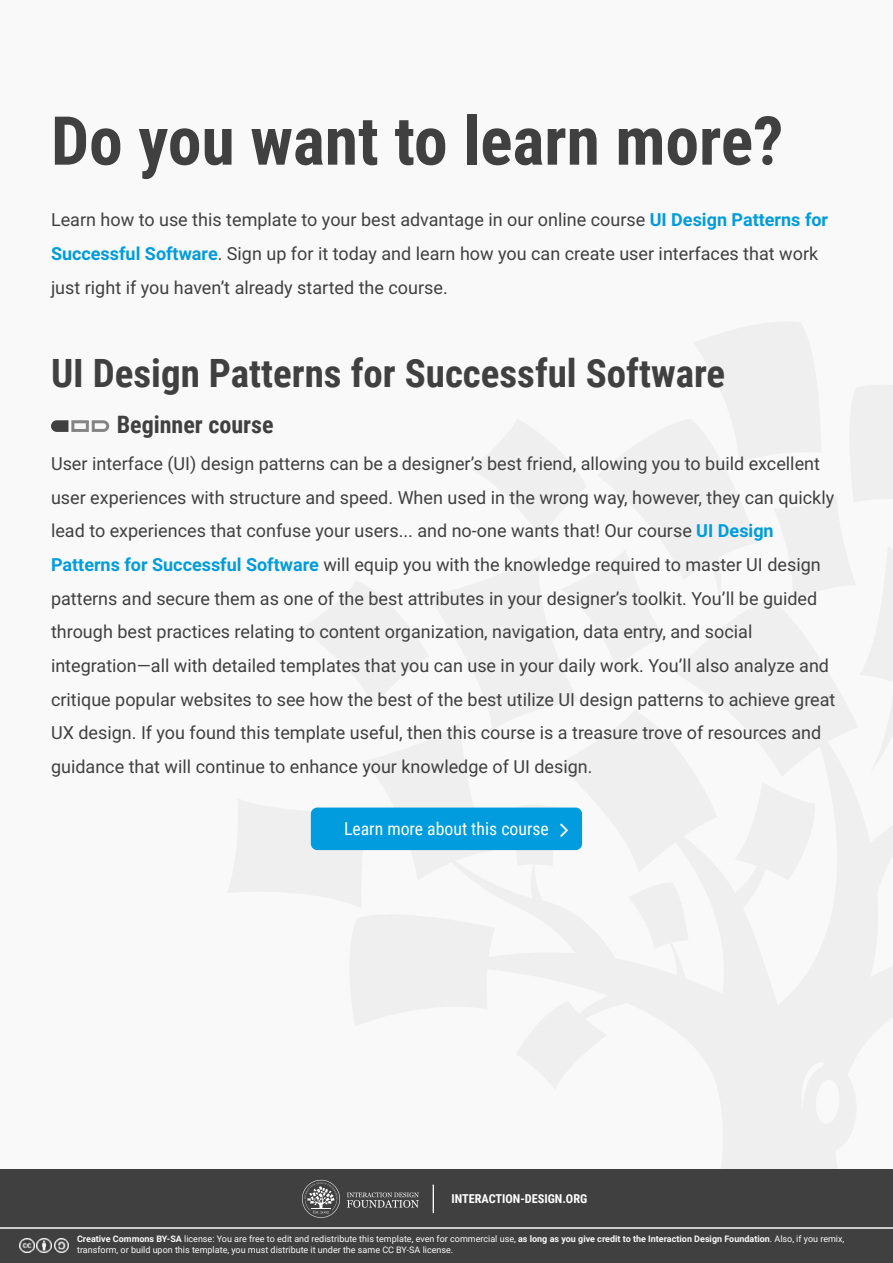
<style>
.page{position:relative;width:893px;height:1263px;background:#f9f9f9}
.page>*{position:absolute;margin:0;border:0;box-sizing:border-box;transform-origin:0 0}
.t1{font:700 67.5px "Roboto Condensed";color:#404040}
.t2{font:700 39px "Roboto Condensed";color:#404040}
.t3{font:700 24px "Roboto Condensed";color:#404040}
.t4{font:18px/33.6px "Roboto";color:#404040}
.t5{font:17.7px "Roboto Condensed";color:#fff}
.t6{font:700 12.3px "Roboto Condensed";color:#fff}
.t7{font:9px/10.8px "Roboto";color:#f9f9f9}
.s1{font-weight:700;color:#009cde}
.s2{font-weight:700}
</style>
<div class="page">
<div style="left:0;top:1228px;width:893px;height:35px;background:#404040"></div>
<div style="left:0;top:1170px;width:893px;height:58px;background:#404040"></div>
<svg style="left:347px;top:1192px;width:72px;height:16px"></svg>
<svg style="left:302px;top:1180px;width:38px;height:38px"></svg>
<svg style="left:433px;top:1184px;width:1px;height:29px"></svg>
<img style="left:54px;top:1238px;width:15px;height:15px">
<img style="left:37px;top:1238px;width:14px;height:15px">
<img style="left:20px;top:1238px;width:14px;height:15px">
<hr style="left:0;top:1227px;width:893px;height:2px;background:#f9f9f9">
<svg style="left:51px;top:420px;width:58px;height:12px"></svg>
<div style="left:311px;top:807px;width:271px;height:43px;background:#009cde;border-radius:6px"></div>
<h1 class="t1" style="left:51px;top:102px;width:734px">Do you want to learn more?</h1>
<p class="t4" style="left:51px;top:203px;width:779px">Learn how to use this template to your best advantage in our online course <span class="s1">UI Design Patterns for<br>Successful Software</span>. Sign up for it today and learn how you can create user interfaces that work just right if you haven’t already started the course.</p>
<h2 class="t2" style="left:51px;top:351px;width:676px">UI Design Patterns for Successful Software</h2>
<h3 class="t3" style="left:117px;top:410px;width:158px">Beginner course</h3>
<p class="t4" style="left:51px;top:447px;width:786px">User interface (UI) design patterns can be a designer’s best friend, allowing you to build excellent user experiences with structure and speed. When used in the wrong way, however, they can quickly lead to experiences that confuse your users... and no-one wants that! Our course <span class="s1">UI Design Patterns for Successful Software</span> will equip you with the knowledge required to master UI design patterns and secure them as one of the best attributes in your designer’s toolkit. You’ll be guided through best practices relating to content organization, navigation, data entry, and social integration—all with detailed templates that you can use in your daily work. You’ll also analyze and critique popular websites to see how the best of the best utilize UI design patterns to achieve great UX design. If you found this template useful, then this course is a treasure trove of resources and guidance that will continue to enhance your knowledge of UI design.</p>
<p class="t5" style="left:344px;top:819px;width:206px">Learn more about this course</p>
<p class="t6" style="left:451px;top:1192px;width:137px">INTERACTION-DESIGN.ORG</p>
<p class="t7" style="left:77px;top:1234px;width:769px"><span class="s2">Creative Commons BY-SA</span> license: You are free to edit and redistribute this template, even for commercial use, <span class="s2">as long as you give credit to the Interaction Design Foundation</span>. Also, if you remix, transform, or build upon this template, you must distribute it under the same CC BY-SA license.</p>
</div>
